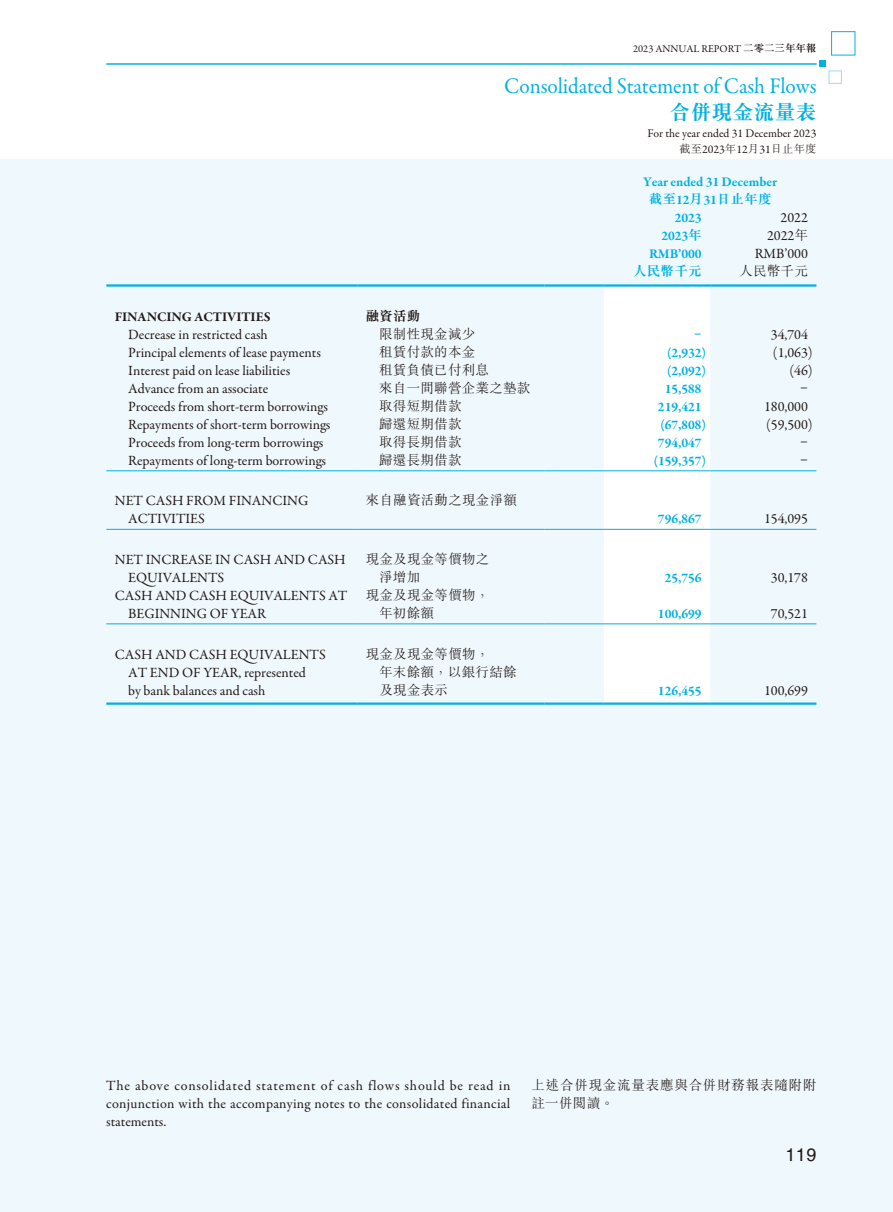
<style>
.page{position:relative;width:893px;height:1212px;background:#fff}
.page>*{position:absolute;margin:0;border:0;box-sizing:border-box;transform-origin:0 0}
.t1{font:22.5px "Garamond Premr Pro";letter-spacing:-.005em;color:#00b1e1;scale:.95 1}
.t2{font:700 21px "M Sung HK";color:#00b1e1}
.t3{font:18px "Helvetica LT Pro";color:#231916}
.t4{font:14.1px/18px "Garamond Premr Pro";letter-spacing:-.005em;color:#231916}
.t5{font:300 13.5px/18px "M Sung HK";letter-spacing:.02em;color:#231916}
.t6{font:700 13.5px "Garamond Premr Pro";letter-spacing:-.005em;color:#00b1e1}
.t7{font:300 13.5px/18px "M Sung HK";letter-spacing:.06em;color:#231916}
.t8{font:700 13.5px "Garamond Premr Pro";letter-spacing:-.005em;color:#231916}
.t9{font:700 13.5px "M Sung HK";letter-spacing:.02em;color:#00b1e1}
.t10{font:700 13.5px "M Sung HK";color:#231916}
.t11{font:11.85px "Garamond Premr Pro";letter-spacing:-.005em;color:#231916}
.t12{font:300 11.25px "M Sung HK";letter-spacing:.02em;color:#231916}
.t13{font:10.5px "Garamond Premr Pro";letter-spacing:-.005em;color:#231916}
.s1{font-family:"M Sung HK";font-weight:700}
.s2{font-family:"Garamond Premr Pro";font-weight:400;font-size:11.85px}
.s3{font-family:"Garamond Premr Pro"}
.s4{font-family:"M Sung HK"}
.s5{font-family:"M Sung HK";font-weight:300;font-size:13.5px}
</style>
<div class="page">
<div style="left:0;top:159px;width:893px;height:1053px;background:#eff8fd"></div>
<hr style="left:106px;top:63px;width:711px;height:2px;background:#00b1e1">
<div style="left:819px;top:61px;width:7px;height:6px;background:#00b1e1"></div>
<div style="left:831px;top:31px;width:24px;height:24px;border:1px solid #00b1e1"></div>
<div style="left:829px;top:71px;width:13px;height:13px;border:1px solid #a2d9f2"></div>
<div style="left:604px;top:287px;width:106px;height:415px;background:#fff"></div>
<hr style="left:106px;top:284px;width:251px;height:3px;background:#00b1e1">
<hr style="left:357px;top:284px;width:187px;height:3px;background:#00b1e1">
<hr style="left:544px;top:284px;width:60px;height:3px;background:#00b1e1">
<hr style="left:604px;top:284px;width:106px;height:3px;background:#00b1e1">
<hr style="left:710px;top:284px;width:106px;height:3px;background:#00b1e1">
<hr style="left:106px;top:470px;width:251px;height:1px;background:#00b1e1">
<hr style="left:357px;top:470px;width:187px;height:1px;background:#00b1e1">
<hr style="left:544px;top:470px;width:60px;height:1px;background:#00b1e1">
<hr style="left:604px;top:470px;width:106px;height:1px;background:#00b1e1">
<hr style="left:710px;top:470px;width:106px;height:1px;background:#00b1e1">
<hr style="left:106px;top:529px;width:251px;height:1px;background:#00b1e1">
<hr style="left:357px;top:529px;width:187px;height:1px;background:#00b1e1">
<hr style="left:544px;top:529px;width:60px;height:1px;background:#00b1e1">
<hr style="left:604px;top:529px;width:106px;height:1px;background:#00b1e1">
<hr style="left:710px;top:529px;width:106px;height:1px;background:#00b1e1">
<hr style="left:106px;top:623px;width:251px;height:1px;background:#00b1e1">
<hr style="left:357px;top:623px;width:187px;height:1px;background:#00b1e1">
<hr style="left:544px;top:623px;width:60px;height:1px;background:#00b1e1">
<hr style="left:604px;top:623px;width:106px;height:1px;background:#00b1e1">
<hr style="left:710px;top:623px;width:106px;height:1px;background:#00b1e1">
<hr style="left:106px;top:702px;width:251px;height:3px;background:#00b1e1">
<hr style="left:357px;top:702px;width:187px;height:3px;background:#00b1e1">
<hr style="left:544px;top:702px;width:60px;height:3px;background:#00b1e1">
<hr style="left:604px;top:702px;width:106px;height:3px;background:#00b1e1">
<hr style="left:710px;top:702px;width:106px;height:3px;background:#00b1e1">
<p class="t13" style="left:633px;top:42px;width:185px">2023 ANNUAL REPORT <span class="s1">二零二三年年報</span></p>
<h1 class="t1" style="left:504px;top:72px;width:330px">Consolidated Statement of Cash Flows</h1>
<h2 class="t2" style="left:670px;top:97px;width:148px">合併現金流量表</h2>
<p class="t11" style="left:647px;top:126px;width:171px">For the year ended 31 December 2023</p>
<p class="t12" style="left:679px;top:141px;width:139px">截至<span class="s2">2023</span>年<span class="s2">12</span>月<span class="s2">31</span>日止年度</p>
<p class="t6" style="left:643px;top:174px;width:136px">Year ended 31 December</p>
<p class="t9" style="left:649px;top:190px;width:124px">截至<span class="s3">12</span>月<span class="s3">31</span>日止年度</p>
<p class="t6" style="left:675px;top:210px;width:28px">2023</p>
<p class="t4" style="left:780px;top:209px;width:29px">2022</p>
<p class="t6" style="left:661px;top:228px;width:42px">2023<span class="s4">年</span></p>
<p class="t4" style="left:767px;top:227px;width:42px">2022<span class="s5">年</span></p>
<p class="t6" style="left:649px;top:246px;width:54px">RMB’000</p>
<p class="t4" style="left:755px;top:245px;width:55px">RMB’000</p>
<p class="t9" style="left:633px;top:262px;width:70px">人民幣千元</p>
<p class="t5" style="left:739px;top:262px;width:70px">人民幣千元</p>
<p class="t8" style="left:115px;top:308px;width:157px">FINANCING ACTIVITIES</p>
<p class="t10" style="left:366px;top:307px;width:56px">融資活動</p>
<p class="t4" style="left:128px;top:326px;width:141px">Decrease in restricted cash</p>
<p class="t5" style="left:379px;top:324px;width:98px">限制性現金減少</p>
<p class="t6" style="left:694px;top:324px;width:9px">–</p>
<p class="t4" style="left:771px;top:326px;width:39px">34,704</p>
<p class="t4" style="left:128px;top:344px;width:194px">Principal elements of lease payments</p>
<p class="t5" style="left:379px;top:342px;width:98px">租賃付款的本金</p>
<p class="t6" style="left:667px;top:344px;width:40px">(2,932)</p>
<p class="t4" style="left:773px;top:344px;width:41px">(1,063)</p>
<p class="t4" style="left:128px;top:362px;width:163px">Interest paid on lease liabilities</p>
<p class="t5" style="left:379px;top:360px;width:111px">租賃負債已付利息</p>
<p class="t6" style="left:667px;top:362px;width:40px">(2,092)</p>
<p class="t4" style="left:789px;top:362px;width:25px">(46)</p>
<p class="t4" style="left:128px;top:380px;width:141px">Advance from an associate</p>
<p class="t5" style="left:379px;top:378px;width:153px">來自一間聯營企業之墊款</p>
<p class="t6" style="left:665px;top:380px;width:38px">15,588</p>
<p class="t4" style="left:800px;top:378px;width:9px">–</p>
<p class="t4" style="left:128px;top:398px;width:201px">Proceeds from short-term borrowings</p>
<p class="t5" style="left:379px;top:396px;width:84px">取得短期借款</p>
<p class="t6" style="left:658px;top:398px;width:45px">219,421</p>
<p class="t4" style="left:764px;top:398px;width:45px">180,000</p>
<p class="t4" style="left:128px;top:416px;width:204px">Repayments of short-term borrowings</p>
<p class="t5" style="left:379px;top:414px;width:84px">歸還短期借款</p>
<p class="t6" style="left:660px;top:416px;width:47px">(67,808)</p>
<p class="t4" style="left:766px;top:416px;width:48px">(59,500)</p>
<p class="t4" style="left:128px;top:434px;width:197px">Proceeds from long-term borrowings</p>
<p class="t5" style="left:379px;top:432px;width:84px">取得長期借款</p>
<p class="t6" style="left:658px;top:434px;width:45px">794,047</p>
<p class="t4" style="left:800px;top:432px;width:9px">–</p>
<p class="t4" style="left:128px;top:452px;width:199px">Repayments of long-term borrowings</p>
<p class="t5" style="left:379px;top:450px;width:84px">歸還長期借款</p>
<p class="t6" style="left:654px;top:452px;width:54px">(159,357)</p>
<p class="t4" style="left:800px;top:450px;width:9px">–</p>
<p class="t4" style="left:128px;top:492px;width:182px;text-indent:-13px">NET CASH FROM FINANCING<br>ACTIVITIES</p>
<p class="t5" style="left:366px;top:491px;width:153px">來自融資活動之現金淨額</p>
<p class="t6" style="left:658px;top:511px;width:45px">796,867</p>
<p class="t4" style="left:764px;top:510px;width:45px">154,095</p>
<p class="t4" style="left:128px;top:551px;width:219px;text-indent:-13px">NET INCREASE IN CASH AND CASH<br>EQUIVALENTS</p>
<p class="t5" style="left:379px;top:549px;width:112px;text-indent:-13px">現金及現金等價物之淨增加</p>
<p class="t4" style="left:128px;top:587px;width:221px;text-indent:-13px">CASH AND CASH EQUIVALENTS AT<br>BEGINNING OF YEAR</p>
<p class="t5" style="left:379px;top:585px;width:112px;text-indent:-13px">現金及現金等價物，年初餘額</p>
<p class="t4" style="left:128px;top:645px;width:199px;text-indent:-13px">CASH AND CASH EQUIVALENTS<br>AT END OF YEAR, represented<br>by bank balances and cash</p>
<p class="t5" style="left:379px;top:644px;width:139px;text-indent:-13px">現金及現金等價物，<br>年末餘額，以銀行結餘及現金表示</p>
<p class="t6" style="left:665px;top:569px;width:38px">25,756</p>
<p class="t4" style="left:771px;top:569px;width:39px">30,178</p>
<p class="t6" style="left:658px;top:605px;width:45px">100,699</p>
<p class="t4" style="left:771px;top:605px;width:39px">70,521</p>
<p class="t6" style="left:658px;top:682px;width:45px">126,455</p>
<p class="t4" style="left:764px;top:681px;width:45px">100,699</p>
<p class="t4" style="left:106px;top:1077px;width:406px;text-align:justify">The above consolidated statement of cash flows should be read in conjunction with the accompanying notes to the consolidated financial statements.</p>
<p class="t7" style="left:531px;top:1076px;width:286px">上述合併現金流量表應與合併財務報表隨附附註一併閱讀。</p>
<p class="t3" style="left:785px;top:1144px;width:33px">119</p>
</div>
